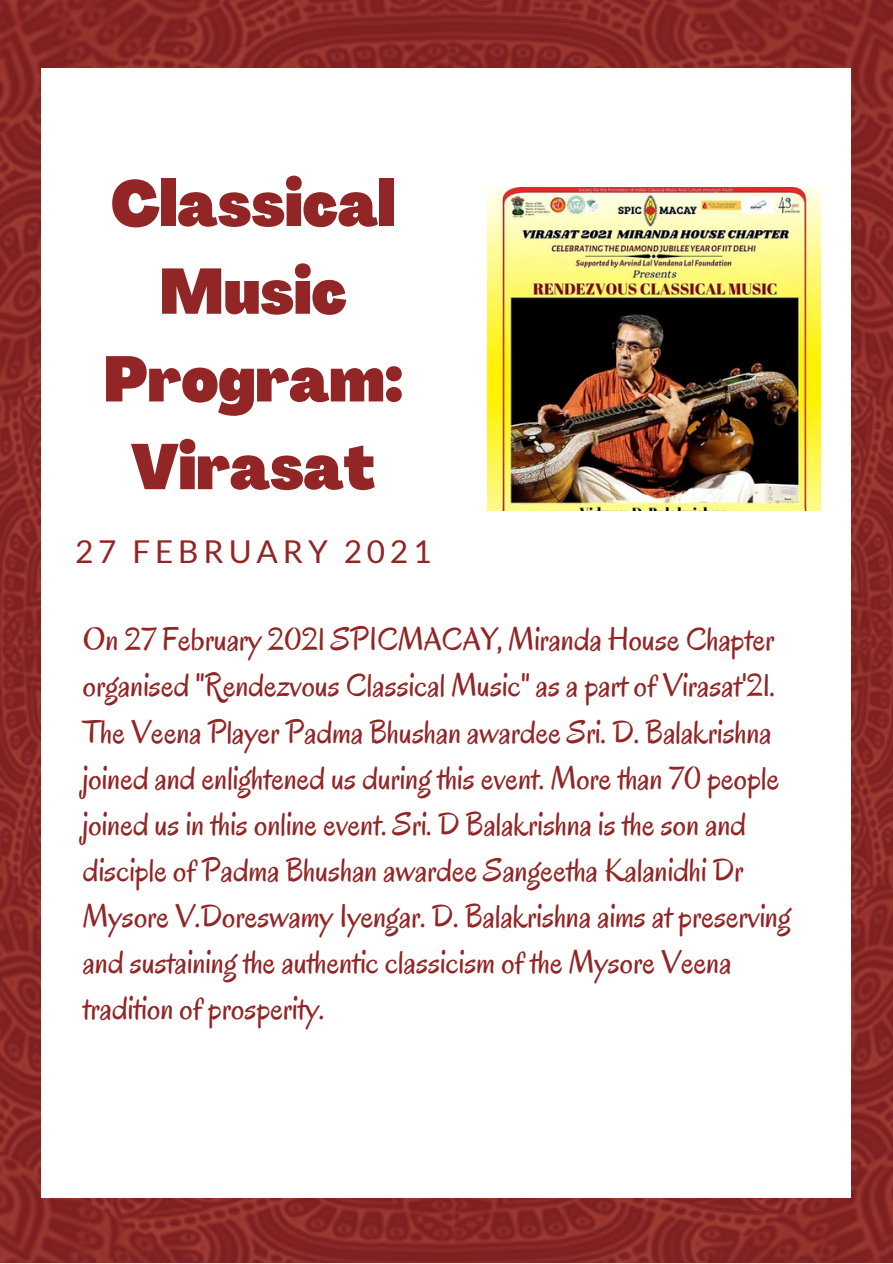
<style>
.page{position:relative;width:893px;height:1264px;background:#fff}
.page>*{position:absolute;margin:0;border:0;box-sizing:border-box;transform-origin:0 0}
.t1{font:900 condensed 63px/87.8px "Agrandir";color:#922525;text-align:center}
.t2{font:33px/46px "Oregano";color:#922525}
.t3{font:31.5px "Lato";letter-spacing:.155em;color:#922525}
</style>
<div class="page">
<img style="left:0;top:0;width:892px;height:1262px">
<div style="left:41px;top:68px;width:810px;height:1129px;background:#fff"></div>
<img style="left:487px;top:188px;width:333px;height:322px">
<h1 class="t1" style="left:103px;top:166px;width:301px">Classical<br>Music<br>Program:<br>Virasat</h1>
<p class="t3" style="left:75px;top:531px;width:358px">27 FEBRUARY 2021</p>
<p class="t2" style="left:83px;top:616px;width:709px">On 27 February 2021 SPICMACAY, Miranda House Chapter organised "Rendezvous Classical Music" as a part of Virasat'21.<br>The Veena Player Padma Bhushan awardee Sri. D. Balakrishna joined and enlightened us during this event. More than 70 people joined us in this online event. Sri. D Balakrishna is the son and disciple of Padma Bhushan awardee Sangeetha Kalanidhi Dr Mysore V.Doreswamy Iyengar. D. Balakrishna aims at preserving and sustaining the authentic classicism of the Mysore Veena tradition of prosperity.</p>
</div>
